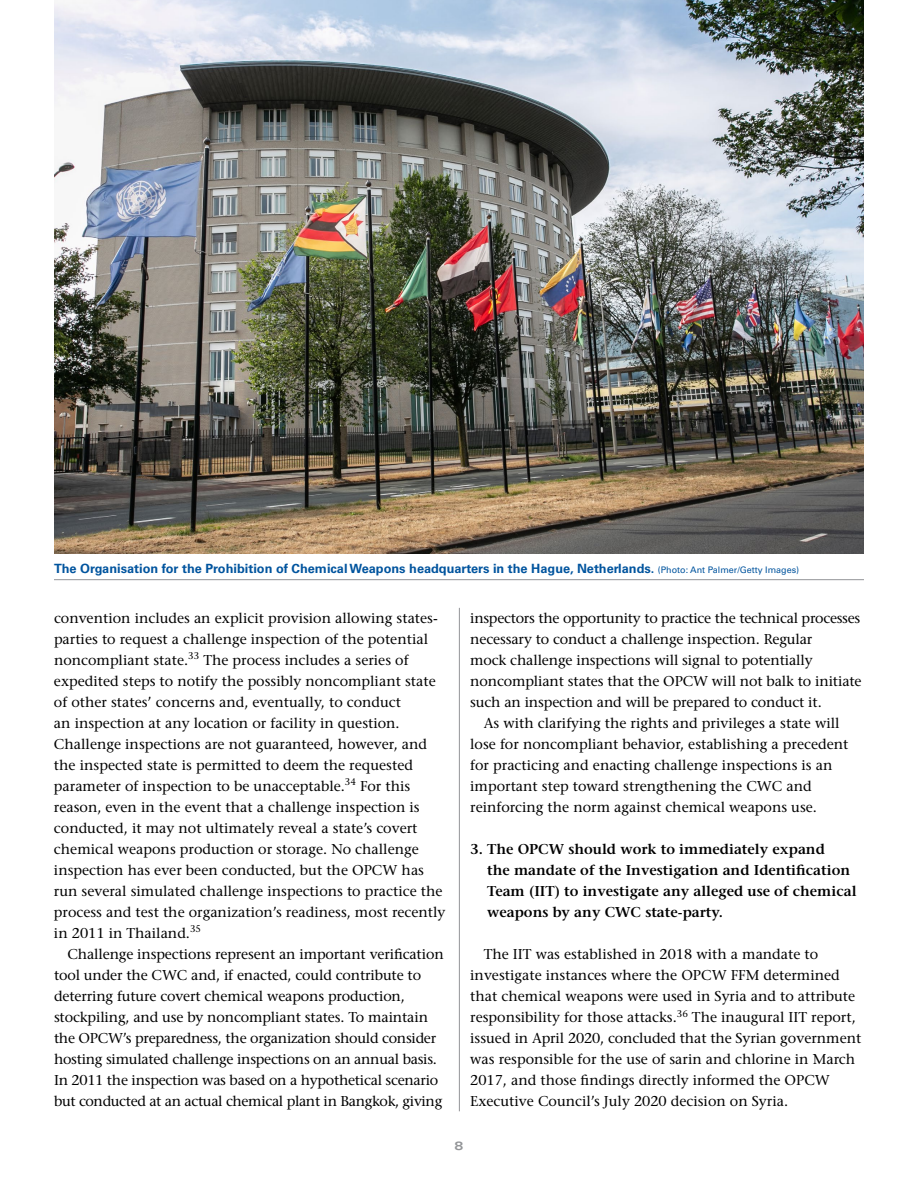
<style>
.page{position:relative;width:918px;height:1188px;background:#fff}
.page>*{position:absolute;margin:0;border:0;box-sizing:border-box;transform-origin:0 0}
.t1{font:500 14.25px/21px "Stone Serif Std";color:#000}
.t2{font:500 14.25px/21px "Stone Serif Std";letter-spacing:-.02em;color:#000}
.t3{font:600 14.25px/21px "Stone Serif Std";color:#000}
.t4{font:700 12.75px "Univers LT Std";color:#00549e}
.t5{font:700 expanded 12px "Univers LT Std";color:#939598}
.s1{font-weight:400;font-size:9px}
</style>
<div class="page">
<hr style="left:459px;top:608px;width:1px;height:503px;background:#939598">
<img style="left:54px;top:0;width:809px;height:554px">
<hr style="left:54px;top:579px;width:810px;height:1px;background:#939598">
<p class="t4" style="left:54px;top:561px;width:747px">The Organisation for the Prohibition of Chemical Weapons headquarters in the Hague, Netherlands. <span class="s1">(Photo: Ant Palmer/Getty Images)</span></p>
<p class="t1" style="left:54px;top:607px;width:393px">convention includes an explicit provision allowing states&shy;parties to request a challenge inspection of the potential noncompliant state.<sup>33</sup> The process includes a series of expedited steps to notify the possibly noncompliant state of other states’ concerns and, eventually, to conduct<br>an inspection at any location or facility in question.<br>Challenge inspections are not guaranteed, however, and the inspected state is permitted to deem the requested parameter of inspection to be unacceptable.<sup>34</sup> For this reason, even in the event that a challenge inspection is conducted, it may not ultimately reveal a state’s covert chemical weapons production or storage. No challenge inspection has ever been conducted, but the OPCW has run several simulated challenge inspections to practice the process and test the organization’s readiness, most recently in 2011 in Thailand.<sup>35</sup></p>
<p class="t2" style="left:54px;top:943px;width:391px;text-indent:13px">Challenge inspections represent an important verification tool under the CWC and, if enacted, could contribute to deterring future covert chemical weapons production, stockpiling, and use by noncompliant states. To maintain the OPCW’s preparedness, the organization should consider hosting simulated challenge inspections on an annual basis.<br>In 2011 the inspection was based on a hypothetical scenario but conducted at an actual chemical plant in Bangkok, giving</p>
<p class="t2" style="left:470px;top:608px;width:392px">inspectors the opportunity to practice the technical processes</p>
<p class="t1" style="left:470px;top:629px;width:344px">necessary to conduct a challenge inspection. Regular</p>
<p class="t1" style="left:470px;top:650px;width:344px">mock challenge inspections will signal to potentially</p>
<p class="t1" style="left:470px;top:671px;width:393px">noncompliant states that the OPCW will not balk to initiate</p>
<p class="t1" style="left:470px;top:692px;width:353px">such an inspection and will be prepared to conduct it.</p>
<p class="t1" style="left:484px;top:713px;width:357px">As with clarifying the rights and privileges a state will</p>
<p class="t1" style="left:470px;top:734px;width:380px">lose for noncompliant behavior, establishing a precedent</p>
<p class="t1" style="left:470px;top:755px;width:364px">for practicing and enacting challenge inspections is an</p>
<p class="t1" style="left:470px;top:776px;width:343px">important step toward strengthening the CWC and</p>
<p class="t1" style="left:470px;top:797px;width:348px">reinforcing the norm against chemical weapons use.</p>
<p class="t3" style="left:487px;top:839px;width:371px;text-indent:-17px">3. The OPCW should work to immediately expand<br>the mandate of the Investigation and Identification Team (IIT) to investigate any alleged use of chemical weapons by any CWC state-party.</p>
<p class="t1" style="left:470px;top:944px;width:393px;text-indent:13px">The IIT was established in 2018 with a mandate to investigate instances where the OPCW FFM determined that chemical weapons were used in Syria and to attribute responsibility for those attacks.<sup>36</sup> The inaugural IIT report, issued in April 2020, concluded that the Syrian government was responsible for the use of sarin and chlorine in March 2017, and those findings directly informed the OPCW Executive Council’s July 2020 decision on Syria.</p>
<p class="t5" style="left:455px;top:1139px;width:10px">8</p>
</div>
